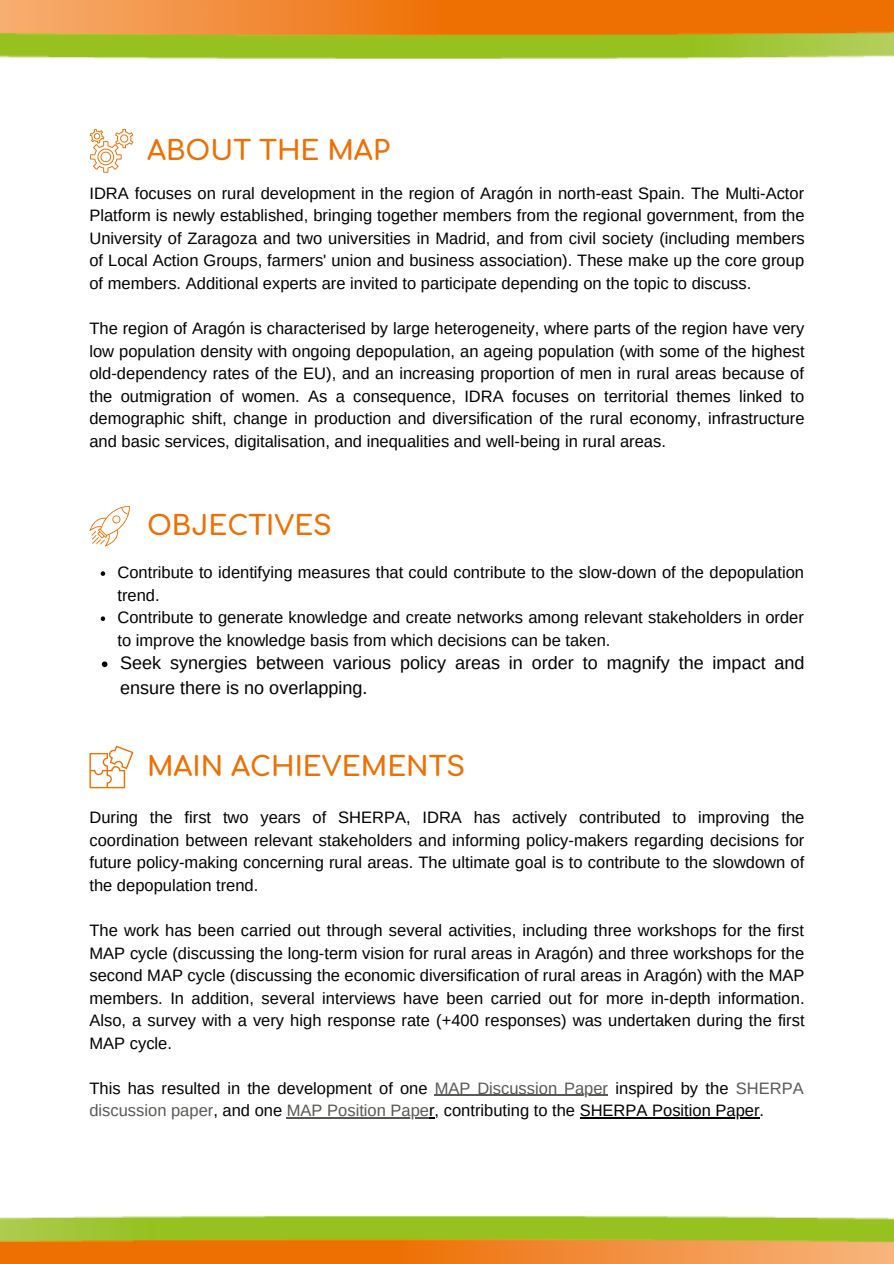
<style>
.page{position:relative;width:894px;height:1264px;background:#fff}
.page>*{position:absolute;margin:0;border:0;box-sizing:border-box;transform-origin:0 0}
.t1{font:700 27px "Comfortaa";color:#ed7004}
.t2{font:18px/24.8px "Arimo";color:#000}
.t3{font:16.5px/22.5px "Arimo";color:#000;text-align:justify}
.s1{color:#585855}
</style>
<div class="page">
<img style="left:0;top:0;width:893px;height:1263px">
<hr style="left:434px;top:1094px;width:174px;height:1px;background:#585855">
<hr style="left:287px;top:1117px;width:142px;height:1px;background:#585855">
<hr style="left:579px;top:1117px;width:180px;height:1px;background:#000">
<svg style="left:89px;top:129px;width:44px;height:44px"></svg>
<svg style="left:101px;top:571px;width:4px;height:5px"></svg>
<svg style="left:101px;top:616px;width:4px;height:5px"></svg>
<svg style="left:102px;top:661px;width:5px;height:6px"></svg>
<svg style="left:89px;top:506px;width:41px;height:40px"></svg>
<svg style="left:89px;top:745px;width:44px;height:43px"></svg>
<p class="t1" style="left:147px;top:136px;width:244px">ABOUT THE MAP</p>
<p class="t3" style="left:89px;top:182px;width:716px">IDRA focuses on rural development in the region of Aragón in north-east Spain. The Multi-Actor Platform is newly established, bringing together members from the regional government, from the University of Zaragoza and two universities in Madrid, and from civil society (including members of Local Action Groups, farmers' union and business association). These make up the core group of members. Additional experts are invited to participate depending on the topic to discuss.</p>
<p class="t3" style="left:89px;top:317px;width:716px">The region of Aragón is characterised by large heterogeneity, where parts of the region have very low population density with ongoing depopulation, an ageing population (with some of the highest old-dependency rates of the EU), and an increasing proportion of men in rural areas because of the outmigration of women. As a consequence, IDRA focuses on territorial themes linked to demographic shift, change in production and diversification of the rural economy, infrastructure and basic services, digitalisation, and inequalities and well-being in rural areas.</p>
<p class="t1" style="left:147px;top:511px;width:186px">OBJECTIVES</p>
<p class="t3" style="left:117px;top:561px;width:688px">Contribute to identifying measures that could contribute to the slow-down of the depopulation trend.</p>
<p class="t3" style="left:117px;top:606px;width:687px">Contribute to generate knowledge and create networks among relevant stakeholders in order to improve the knowledge basis from which decisions can be taken.</p>
<p class="t2" style="left:120px;top:650px;width:686px">Seek synergies between various policy areas in order to magnify the impact and ensure there is no overlapping.</p>
<p class="t1" style="left:147px;top:752px;width:319px">MAIN ACHIEVEMENTS</p>
<p class="t3" style="left:89px;top:806px;width:716px">During the first two years of SHERPA, IDRA has actively contributed to improving the coordination between relevant stakeholders and informing policy-makers regarding decisions for future policy-making concerning rural areas. The ultimate goal is to contribute to the slowdown of the depopulation trend.</p>
<p class="t3" style="left:89px;top:919px;width:716px">The work has been carried out through several activities, including three workshops for the first MAP cycle (discussing the long-term vision for rural areas in Aragón) and three workshops for the second MAP cycle (discussing the economic diversification of rural areas in Aragón) with the MAP members. In addition, several interviews have been carried out for more in-depth information.<br>Also, a survey with a very high response rate (+400 responses) was undertaken during the first MAP cycle.</p>
<p class="t3" style="left:89px;top:1076px;width:715px">This has resulted in the development of one <span class="s1">MAP Discussion Paper</span> inspired by the <span class="s1">SHERPA discussion paper</span>, and one <span class="s1">MAP Position Pape</span>r, contributing to the SHERPA Position Paper.</p>
</div>
